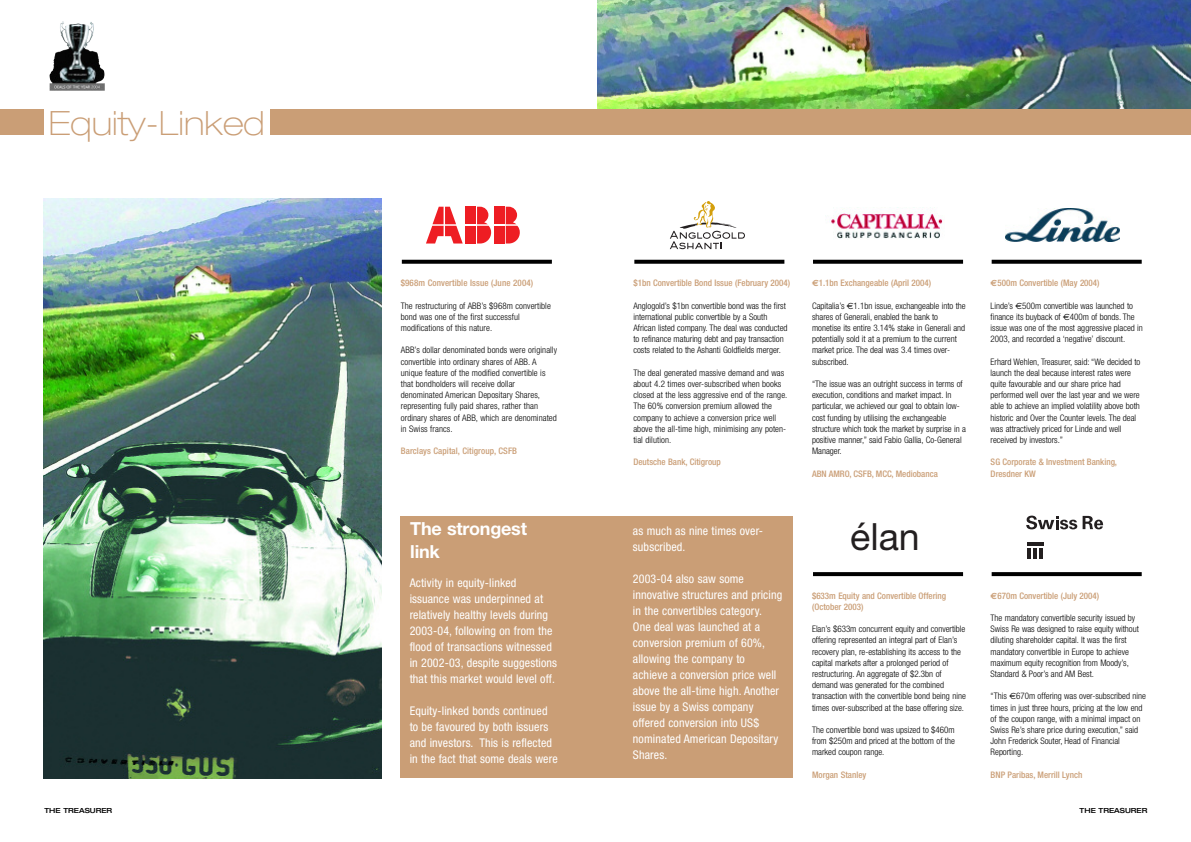
<style>
.page{position:relative;width:1191px;height:842px;background:#fff}
.page>*{position:absolute;margin:0;border:0;box-sizing:border-box;transform-origin:0 0}
.t1{font:37.6px "Helvetica Neue";color:#231f20}
.t2{font:100 expanded 33.5px "Helvetica Neue";color:#ca9e76}
.t3{font:700 18px/23px "Helvetica Neue";letter-spacing:-.01em;color:#fff}
.t4{font:condensed 12px/16px "Helvetica Neue";letter-spacing:.01em;color:#fff}
.t5{font:300 condensed 9px/11.2px "Helvetica Neue";color:#000}
.t6{font:500 condensed 9px/11.2px "Helvetica Neue";color:#ca9e76}
.t7{font:500 expanded 7px "Helvetica Neue";color:#000}
.s1{font-family:"Euro Sans";font-weight:700;font-stretch:normal}
.s2{font-family:"Euro Sans";font-weight:400;font-stretch:normal}
</style>
<div class="page">
<img style="left:44px;top:198px;width:338px;height:580px">
<img style="left:597px;top:0;width:594px;height:109px">
<img style="left:65px;top:22px;width:29px;height:26px">
<div style="left:0;top:109px;width:1191px;height:26px;background:#ca9e76"></div>
<div style="left:400px;top:516px;width:392px;height:262px;background:#ca9e76"></div>
<div style="left:44px;top:98px;width:225px;height:57px;background:#fff"></div>
<svg style="left:402px;top:260px;width:150px;height:4px"></svg>
<svg style="left:426px;top:207px;width:37px;height:36px"></svg>
<div style="left:465px;top:207px;width:10px;height:17px;background:#ee1d23"></div>
<svg style="left:477px;top:207px;width:14px;height:36px"></svg>
<div style="left:465px;top:226px;width:10px;height:17px;background:#ee1d23"></div>
<div style="left:494px;top:207px;width:10px;height:17px;background:#ee1d23"></div>
<svg style="left:506px;top:207px;width:14px;height:36px"></svg>
<div style="left:494px;top:226px;width:10px;height:17px;background:#ee1d23"></div>
<svg style="left:634px;top:260px;width:150px;height:4px"></svg>
<svg style="left:670px;top:201px;width:75px;height:48px"></svg>
<svg style="left:813px;top:260px;width:150px;height:4px"></svg>
<img style="left:825px;top:207px;width:118px;height:32px">
<svg style="left:991px;top:260px;width:150px;height:4px"></svg>
<img style="left:1006px;top:209px;width:113px;height:32px">
<svg style="left:813px;top:572px;width:150px;height:4px"></svg>
<svg style="left:991px;top:572px;width:150px;height:4px"></svg>
<hr style="left:1026px;top:542px;width:17px;height:4px;background:#231f20">
<svg style="left:1027px;top:548px;width:3px;height:11px"></svg>
<svg style="left:1033px;top:548px;width:3px;height:11px"></svg>
<hr style="left:1039px;top:548px;width:4px;height:11px;background:#231f20">
<svg style="left:1026px;top:516px;width:77px;height:13px"></svg>
<h2 class="t2" style="left:49px;top:111px;width:217px">Equity-Linked</h2>
<p class="t7" style="left:44px;top:808px;width:69px">THE TREASURER</p>
<p class="t6" style="left:401px;top:278px;width:134px">$968m Convertible Issue (June 2004)</p>
<p class="t5" style="left:401px;top:300px;width:151px">The restructuring of ABB’s $968m convertible bond was one of the first successful modifications of this nature.</p>
<p class="t5" style="left:401px;top:345px;width:158px">ABB’s dollar denominated bonds were originally convertible into ordinary shares of ABB. A unique feature of the modified convertible is that bondholders will receive dollar denominated American Depositary Shares, representing fully paid shares, rather than ordinary shares of ABB, which are denominated in Swiss francs.</p>
<p class="t6" style="left:401px;top:446px;width:118px">Barclays Capital, Citigroup, CSFB</p>
<h3 class="t3" style="left:410px;top:519px;width:118px">The strongest link</h3>
<h3 class="t4" style="left:410px;top:576px;width:149px">Activity in equity-linked issuance was underpinned at relatively healthy levels during<br>2003-04, following on from the flood of transactions witnessed in 2002-03, despite suggestions that this market would level off.</h3>
<h3 class="t4" style="left:410px;top:704px;width:149px">Equity-linked bonds continued to be favoured by both issuers and investors. This is reflected in the fact that some deals were</h3>
<p class="t6" style="left:633px;top:278px;width:158px">$1bn Convertible Bond Issue (February 2004)</p>
<p class="t5" style="left:633px;top:300px;width:156px">Anglogold’s $1bn convertible bond was the first international public convertible by a South African listed company. The deal was conducted to refinance maturing debt and pay transaction costs related to the Ashanti Goldfields merger.</p>
<p class="t5" style="left:633px;top:368px;width:155px">The deal generated massive demand and was about 4.2 times over-subscribed when books closed at the less aggressive end of the range.<br>The 60% conversion premium allowed the company to achieve a conversion price well above the all-time high, minimising any poten&shy;tial dilution.</p>
<p class="t6" style="left:633px;top:457px;width:89px">Deutsche Bank, Citigroup</p>
<h3 class="t4" style="left:633px;top:523px;width:132px">as much as nine times over&shy;subscribed.</h3>
<p class="t4" style="left:633px;top:571px;width:151px">2003-04 also saw some innovative structures and pricing in the convertibles category.<br>One deal was launched at a conversion premium of 60%, allowing the company to achieve a conversion price well above the all-time high. Another issue by a Swiss company offered conversion into US$ nominated American Depositary<br>Shares.</p>
<p class="t6" style="left:812px;top:278px;width:121px"><span class="s1">€</span>1.1bn Exchangeable (April 2004)</p>
<p class="t5" style="left:812px;top:300px;width:155px">Capitalia’s <span class="s2">€</span>1.1bn issue, exchangeable into the shares of Generali, enabled the bank to monetise its entire 3.14% stake in Generali and potentially sold it at a premium to the current market price. The deal was 3.4 times over&shy;subscribed.</p>
<p class="t5" style="left:812px;top:379px;width:155px">“The issue was an outright success in terms of execution, conditions and market impact. In particular, we achieved our goal to obtain low&shy;cost funding by utilising the exchangeable structure which took the market by surprise in a positive manner,” said Fabio Gallia, Co-General Manager.</p>
<p class="t6" style="left:812px;top:468px;width:127px">ABN AMRO, CSFB, MCC, Mediobanca</p>
<h1 class="t1" style="left:850px;top:514px;width:71px">élan</h1>
<p class="t6" style="left:812px;top:590px;width:136px">$633m Equity and Convertible Offering (October 2003)</p>
<p class="t5" style="left:812px;top:624px;width:155px">Elan’s $633m concurrent equity and convertible offering represented an integral part of Elan’s recovery plan, re-establishing its access to the capital markets after a prolonged period of restructuring. An aggregate of $2.3bn of demand was generated for the combined transaction with the convertible bond being nine times over-subscribed at the base offering size.</p>
<p class="t5" style="left:812px;top:725px;width:144px;text-align:justify">The convertible bond was upsized to $460m from $250m and priced at the bottom of the marked coupon range.</p>
<p class="t6" style="left:812px;top:770px;width:56px">Morgan Stanley</p>
<p class="t6" style="left:990px;top:278px;width:110px"><span class="s1">€</span>500m Convertible (May 2004)</p>
<p class="t5" style="left:990px;top:300px;width:154px">Linde’s <span class="s2">€</span>500m convertible was launched to finance its buyback of <span class="s2">€</span>400m of bonds. The issue was one of the most aggressive placed in 2003, and recorded a ‘negative’ discount.</p>
<p class="t5" style="left:990px;top:356px;width:151px">Erhard Wehlen, Treasurer, said: “We decided to launch the deal because interest rates were quite favourable and our share price had performed well over the last year and we were able to achieve an implied volatility above both historic and Over the Counter levels. The deal was attractively priced for Linde and well received by investors.”</p>
<p class="t6" style="left:990px;top:457px;width:128px">SG Corporate &amp; Investment Banking,<br>Dresdner KW</p>
<p class="t6" style="left:990px;top:590px;width:110px"><span class="s1">€</span>670m Convertible (July 2004)</p>
<p class="t5" style="left:990px;top:613px;width:150px">The mandatory convertible security issued by Swiss Re was designed to raise equity without diluting shareholder capital. It was the first mandatory convertible in Europe to achieve maximum equity recognition from Moody’s, Standard &amp; Poor’s and AM Best.</p>
<p class="t5" style="left:990px;top:691px;width:157px">“This <span class="s2">€</span>670m offering was over-subscribed nine times in just three hours, pricing at the low end of the coupon range, with a minimal impact on Swiss Re’s share price during execution,” said John Frederick Souter, Head of Financial Reporting.</p>
<p class="t6" style="left:990px;top:770px;width:93px">BNP Paribas, Merrill Lynch</p>
<p class="t7" style="left:1079px;top:808px;width:69px">THE TREASURER</p>
</div>
